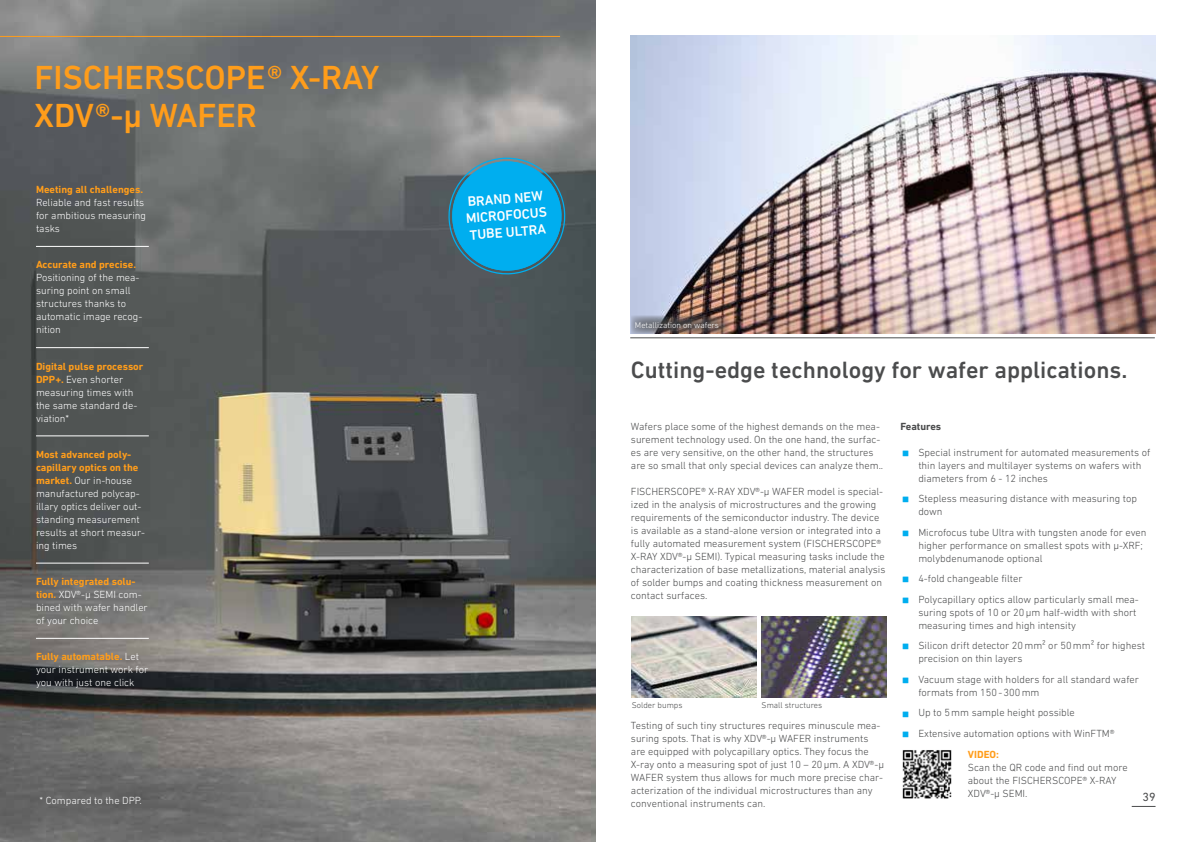
<style>
.page{position:relative;width:1191px;height:842px;background:#fff}
.page>*{position:absolute;margin:0;border:0;box-sizing:border-box;transform-origin:0 0}
.t1{font:700 40px "DIN Next LT Pro";color:#00aeef}
.t2{font:500 34px/38px "DIN Next LT Pro";color:#ff9d1b}
.t3{font:500 24px "DIN Next LT Pro";color:#4b4c4d}
.t4{font:500 13.9px/16.7px "DIN Next LT Pro";color:#fff}
.t5{font:12px "DIN Next LT Pro";color:#4b4c4d}
.t6{font:300 10.5px/13px "DIN Next LT Pro";color:#4b4c4d}
.t7{font:300 10.5px/13px "DIN Next LT Pro";color:#fff}
.t8{font:700 10.5px "DIN Next LT Pro";color:#ff9d1b}
.t9{font:700 10.5px "DIN Next LT Pro";color:#4b4c4d}
.t10{font:300 8.5px "DIN Next LT Pro";color:#4b4c4d}
.t11{font:300 8.5px "DIN Next LT Pro";color:#fff}
.s1{font-weight:700;color:#ff9d1b}
</style>
<div class="page">
<img style="left:631px;top:35px;width:524px;height:298px">
<img style="left:632px;top:616px;width:124px;height:82px">
<img style="left:761px;top:616px;width:125px;height:82px">
<img style="left:0;top:0;width:595px;height:842px">
<hr style="left:0;top:36px;width:560px;height:1px;background:#ff9d1b">
<svg style="left:447px;top:156px;width:120px;height:120px;background:#1e97c4"></svg>
<svg style="left:631px;top:316px;width:98px;height:18px;background:#6f6364"></svg>
<svg style="left:1131px;top:806px;width:24px;height:1px"></svg>
<hr style="left:36px;top:246px;width:113px;height:1px;background:#fff">
<hr style="left:36px;top:347px;width:113px;height:1px;background:#fff">
<hr style="left:36px;top:436px;width:113px;height:1px;background:#fff">
<hr style="left:36px;top:563px;width:113px;height:1px;background:#fff">
<hr style="left:36px;top:638px;width:113px;height:1px;background:#fff">
<hr style="left:630px;top:338px;width:524px;height:1px;background:#4b4c4d">
<img style="left:902px;top:750px;width:50px;height:49px">
<h2 class="t2" style="left:35px;top:58px;width:346px">FISCHERSCOPE® X-RAY<br>XDV®-μ WAFER</h2>
<p class="t8" style="left:36px;top:183px;width:109px">Meeting all challenges.</p>
<p class="t7" style="left:36px;top:196px;width:112px">Reliable and fast results for ambitious measuring tasks</p>
<p class="t8" style="left:36px;top:259px;width:102px">Accurate and precise.</p>
<p class="t7" style="left:36px;top:271px;width:108px">Positioning of the mea&shy;suring point on small structures thanks to automatic image recog&shy;nition</p>
<p class="t7" style="left:36px;top:359px;width:109px"><span class="s1">Digital pulse processor<br>DPP+.</span> Even shorter measuring times with the same standard de&shy;viation*</p>
<p class="t7" style="left:36px;top:448px;width:111px"><span class="s1">Most advanced poly&shy;capillary optics on the market.</span> Our in-house manufactured polycap&shy;illary optics deliver out&shy;standing measurement results at short measur&shy;ing times</p>
<p class="t7" style="left:36px;top:575px;width:113px"><span class="s1">Fully integrated solu&shy;tion.</span> XDV®-µ SEMI com&shy;bined with wafer handler of your choice</p>
<p class="t7" style="left:36px;top:650px;width:114px"><span class="s1">Fully automatable.</span> Let your instrument work for you with just one click</p>
<p class="t7" style="left:39px;top:794px;width:104px">* Compared to the DPP.</p>
<h3 class="t4" style="left:464px;top:193px;width:83px;rotate:-4deg">BRAND NEW<br>MICROFOCUS<br>TUBE ULTRA</h3>
<p class="t11" style="left:635px;top:320px;width:86px">Metallization on wafers</p>
<h3 class="t3" style="left:631px;top:356px;width:498px">Cutting-edge technology for wafer applications.</h3>
<p class="t6" style="left:631px;top:420px;width:254px">Wafers place some of the highest demands on the mea&shy;surement technology used. On the one hand, the surfac&shy;es are very sensitive, on the other hand, the structures are so small that only special devices can analyze them..</p>
<p class="t6" style="left:631px;top:485px;width:256px">FISCHERSCOPE® X-RAY XDV®-μ WAFER model is special&shy;ized in the analysis of microstructures and the growing requirements of the semiconductor industry. The device is available as a stand-alone version or integrated into a fully automated measurement system (FISCHERSCOPE® X-RAY XDV®-μ SEMI). Typical measuring tasks include the characterization of base metallizations, material analysis of solder bumps and coating thickness measurement on contact surfaces.</p>
<p class="t10" style="left:632px;top:700px;width:52px">Solder bumps</p>
<p class="t10" style="left:761px;top:700px;width:62px">Small structures</p>
<p class="t6" style="left:631px;top:719px;width:255px">Testing of such tiny structures requires minuscule mea&shy;suring spots. That is why XDV®-μ WAFER instruments are equipped with polycapillary optics. They focus the X-ray onto a measuring spot of just 10 – 20µm. A XDV®-μ WAFER system thus allows for much more precise char&shy;acterization of the individual microstructures than any conventional instruments can.</p>
<p class="t9" style="left:900px;top:420px;width:42px">Features</p>
<h1 class="t1" style="left:900px;top:427px;width:12px">∙</h1>
<p class="t6" style="left:918px;top:446px;width:233px">Special instrument for automated measurements of thin layers and multilayer systems on wafers with diameters from 6 - 12 inches</p>
<h1 class="t1" style="left:900px;top:473px;width:12px">∙</h1>
<p class="t6" style="left:918px;top:492px;width:220px">Stepless measuring distance with measuring top down</p>
<h1 class="t1" style="left:900px;top:507px;width:12px">∙</h1>
<p class="t6" style="left:918px;top:526px;width:230px">Microfocus tube Ultra with tungsten anode for even higher performance on smallest spots with µ-XRF; molybdenumanode optional</p>
<h1 class="t1" style="left:900px;top:553px;width:12px">∙</h1>
<p class="t6" style="left:918px;top:572px;width:106px">4-fold changeable filter</p>
<h1 class="t1" style="left:900px;top:574px;width:12px">∙</h1>
<p class="t6" style="left:918px;top:593px;width:222px">Polycapillary optics allow particularly small mea&shy;suring spots of 10 or 20µm half-width with short measuring times and high intensity</p>
<h1 class="t1" style="left:900px;top:620px;width:12px">∙</h1>
<p class="t6" style="left:918px;top:639px;width:228px">Silicon drift detector 20mm² or 50mm² for highest precision on thin layers</p>
<h1 class="t1" style="left:900px;top:654px;width:12px">∙</h1>
<p class="t6" style="left:918px;top:673px;width:222px">Vacuum stage with holders for all standard wafer formats from 150-300mm</p>
<h1 class="t1" style="left:900px;top:687px;width:12px">∙</h1>
<p class="t6" style="left:918px;top:706px;width:158px">Up to 5mm sample height possible</p>
<h1 class="t1" style="left:900px;top:708px;width:12px">∙</h1>
<p class="t6" style="left:918px;top:727px;width:198px">Extensive automation options with WinFTM®</p>
<p class="t8" style="left:968px;top:749px;width:33px">VIDEO:</p>
<p class="t6" style="left:968px;top:761px;width:161px">Scan the QR code and find out more about the FISCHERSCOPE® X-RAY<br>XDV®-µ SEMI.</p>
<p class="t5" style="left:1142px;top:789px;width:15px">39</p>
</div>
